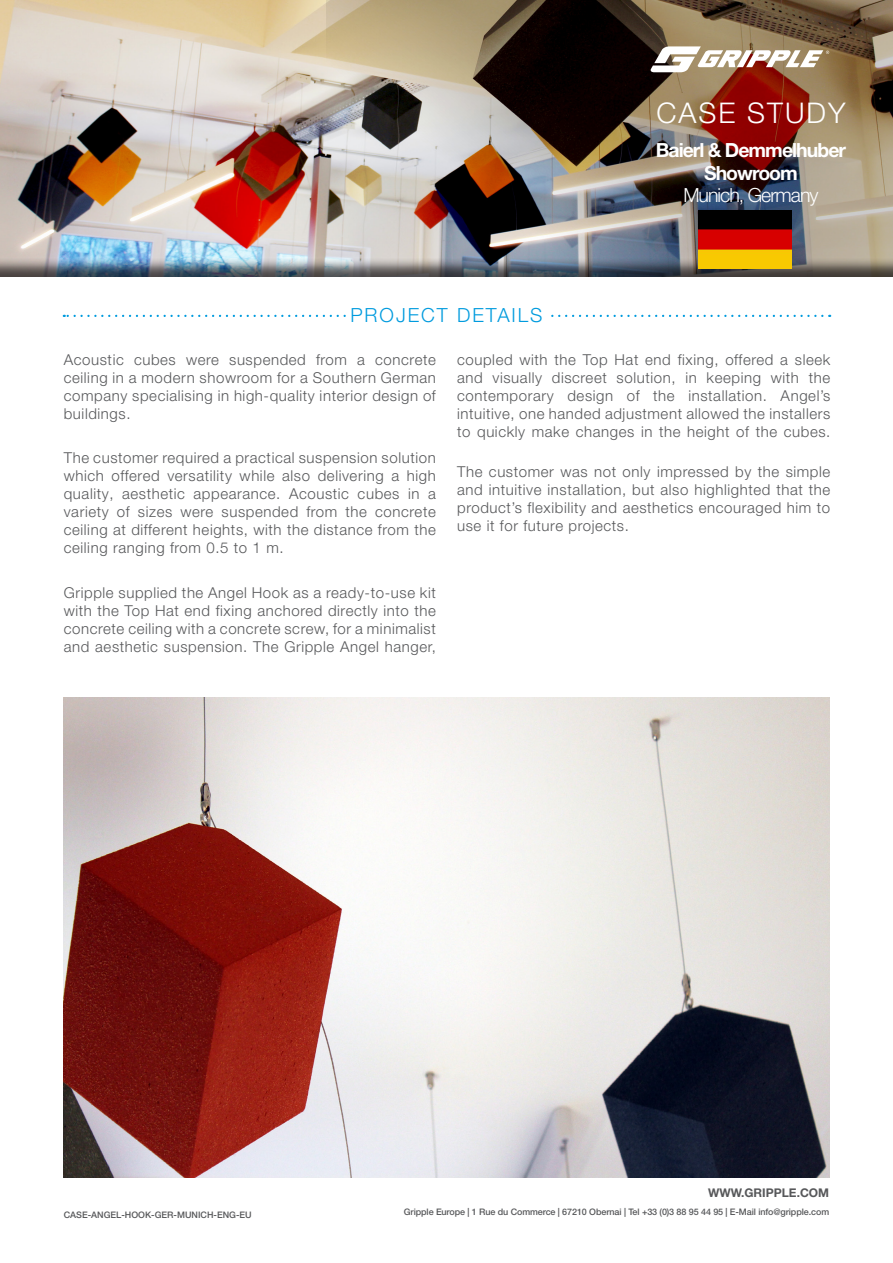
<style>
.page{position:relative;width:893px;height:1263px;background:#fff}
.page>*{position:absolute;margin:0;border:0;box-sizing:border-box;transform-origin:0 0}
.t1{font:300 28.5px "Helvetica Neue LT Pro";letter-spacing:.07em;color:#fff}
.t2{font:700 19.5px/22.5px "Helvetica Neue LT Pro";letter-spacing:-.05em;color:#fff;text-align:center}
.t3{font:300 19.5px "Helvetica Neue LT Pro";letter-spacing:.1em;color:#009bde}
.Bullets{font:300 15px/18px "Helvetica Neue LT Pro";letter-spacing:.04em;color:#57585a;text-align:justify}
.t4{font:700 12px "Helvetica Neue LT Pro";color:#57585a}
.t5{font:500 9px "Helvetica Neue LT Pro";letter-spacing:-.01em;color:#57585a}
.s1{font-weight:300}
</style>
<div class="page">
<img style="left:64px;top:697px;width:765px;height:481px">
<div style="left:0;top:0;width:893px;height:279px;background:#231f20;opacity:.75"></div>
<div style="left:324px;top:0;width:569px;height:278px;background:#231f20;opacity:.75"></div>
<svg style="left:650px;top:46px;width:179px;height:26px"></svg>
<img style="left:698px;top:210px;width:93px;height:59px">
<svg style="left:64px;top:315px;width:758px;height:2px"></svg>
<div style="left:346px;top:308px;width:201px;height:14px;background:#fff"></div>
<p class="t1" style="left:656px;top:96px;width:191px">CASE STUDY</p>
<p class="t2" style="left:656px;top:138px;width:192px">Baierl &amp; Demmelhuber<br>Showroom<br><span class="s1">Munich, Germany</span></p>
<p class="t3" style="left:350px;top:303px;width:194px">PROJECT DETAILS</p>
<p class="Bullets" style="left:64px;top:350px;width:374px">Acoustic cubes were suspended from a concrete ceiling in a modern showroom for a Southern German company specialising in high-quality interior design of buildings.</p>
<p class="Bullets" style="left:64px;top:449px;width:374px">The customer required a practical suspension solution which offered versatility while also delivering a high quality, aesthetic appearance. Acoustic cubes in a variety of sizes were suspended from the concrete ceiling at different heights, with the distance from the ceiling ranging from 0.5 to 1 m.</p>
<p class="Bullets" style="left:64px;top:583px;width:374px">Gripple supplied the Angel Hook as a ready-to-use kit with the Top Hat end fixing anchored directly into the concrete ceiling with a concrete screw, for a minimalist and aesthetic suspension. The Gripple Angel hanger,</p>
<p class="Bullets" style="left:457px;top:350px;width:375px">coupled with the Top Hat end fixing, offered a sleek and visually discreet solution, in keeping with the contemporary design of the installation. Angel’s intuitive, one handed adjustment allowed the installers to quickly make changes in the height of the cubes.</p>
<p class="Bullets" style="left:457px;top:462px;width:375px">The customer was not only impressed by the simple and intuitive installation, but also highlighted that the product’s flexibility and aesthetics encouraged him to use it for future projects.</p>
<p class="t4" style="left:708px;top:1185px;width:123px">WWW.GRIPPLE.COM</p>
<p class="t5" style="left:64px;top:1209px;width:190px">CASE-ANGEL-HOOK-GER-MUNICH-ENG-EU</p>
<p class="t5" style="left:404px;top:1206px;width:427px">Gripple Europe | 1 Rue du Commerce | 67210 Obernai | Tel +33 (0)3 88 95 44 95 | E-Mail info@gripple.com</p>
</div>
